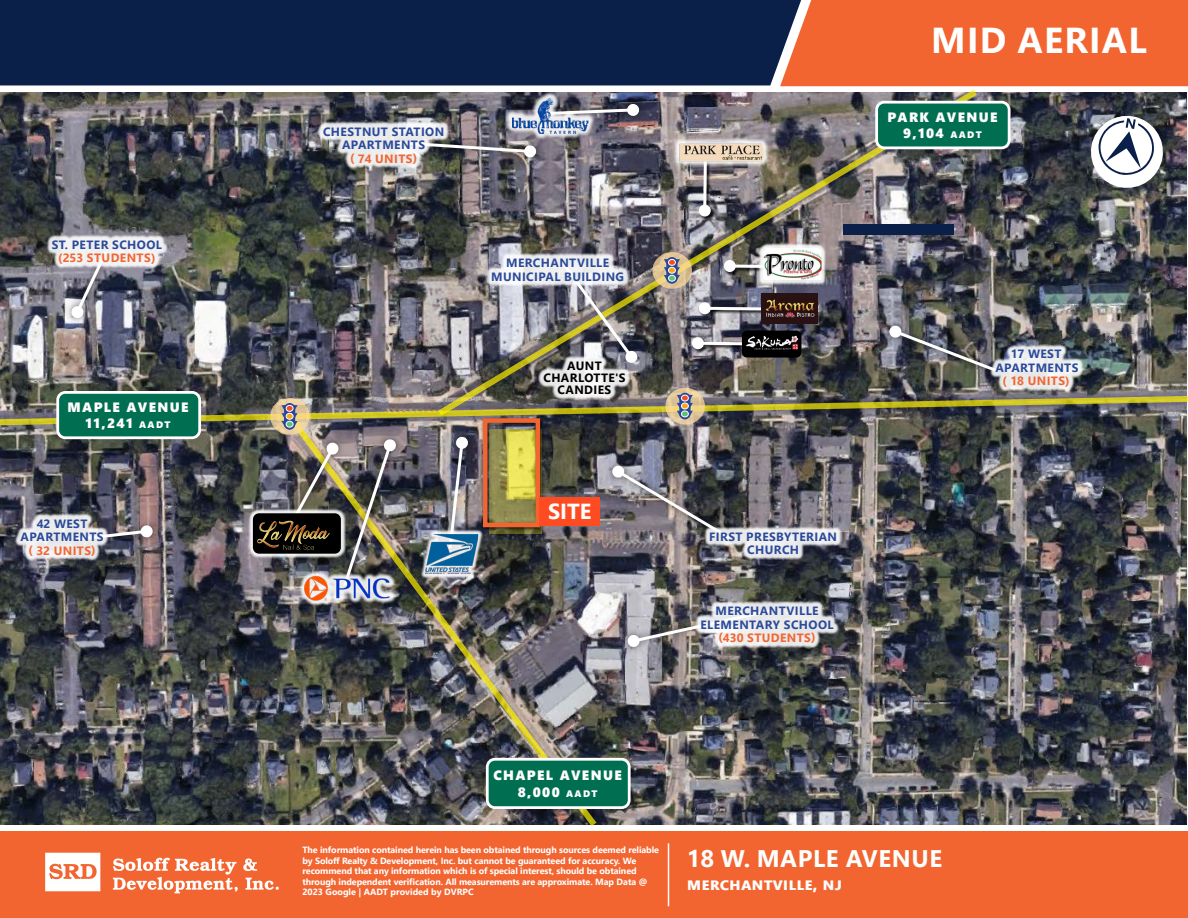
<style>
.page{position:relative;width:1188px;height:918px;background:#fff}
.page>*{position:absolute;margin:0;border:0;box-sizing:border-box;transform-origin:0 0}
.t1{font:700 36px "Segoe UI";letter-spacing:.035em;color:#fff}
.t2{font:700 24px "Segoe UI";letter-spacing:.025em;color:#fff}
.t3{font:700 21.75px "Segoe UI";color:#fff}
.t4{font:700 18px "Segoe UI";color:#fff}
.t5{font:13.5px/16.5px "Segoe UI Black";letter-spacing:.1em;color:#fff;text-align:center}
.t6{font:700 12px/13.5px "Segoe UI";letter-spacing:.035em;color:#2b4a9a;text-align:center}
.t7{font:700 12px "Segoe UI";letter-spacing:.035em;color:#f26531}
.t8{font:700 12px/12px "Segoe UI";letter-spacing:.035em;color:#000;text-align:center}
.t9{font:700 9px/10.5px "Segoe UI";letter-spacing:-.01em;color:#fff}
.s1{font-style:inherit}
.s2{font-size:9.45px}
</style>
<div class="page">
<div style="left:0;top:0;width:771px;height:85px;background:#0a2049"></div>
<div style="left:771px;top:0;width:417px;height:86px;background:#f26531"></div>
<div style="left:0;top:832px;width:1188px;height:86px;background:#f26531"></div>
<svg style="left:45px;top:853px;width:55px;height:38px;background:#fce0d5"></svg>
<svg style="left:113px;top:858px;width:166px;height:35px"></svg>
<hr style="left:668px;top:843px;width:1px;height:63px;background:#fff">
<img style="left:0;top:92px;width:1186px;height:732px">
<svg style="left:1088px;top:113px;width:78px;height:78px"></svg>
<img style="left:282px;top:427px;width:320px;height:399px">
<img style="left:432px;top:84px;width:551px;height:308px">
<div style="left:487px;top:427px;width:60px;height:111px;background:#000;opacity:.75"></div>
<div style="left:481px;top:417px;width:64px;height:115px;background:#000;opacity:.75"></div>
<div style="left:483px;top:418px;width:57px;height:109px;border:4px solid #f26531"></div>
<div style="left:58px;top:392px;width:142px;height:46px;background:#006f51;border-radius:8px"></div>
<div style="left:56px;top:391px;width:145px;height:48px;border:3px solid #fff;border-radius:8px"></div>
<div style="left:487px;top:759px;width:142px;height:49px;background:#006f51;border-radius:8px"></div>
<div style="left:486px;top:758px;width:145px;height:51px;border:3px solid #fff;border-radius:8px"></div>
<div style="left:877px;top:102px;width:132px;height:46px;background:#006f51;border-radius:8px"></div>
<div style="left:875px;top:101px;width:136px;height:48px;border:3px solid #fff;border-radius:8px"></div>
<svg style="left:665px;top:388px;width:40px;height:36px"></svg>
<svg style="left:652px;top:252px;width:40px;height:37px"></svg>
<svg style="left:666px;top:257px;width:12px;height:27px"></svg>
<svg style="left:664px;top:259px;width:16px;height:22px"></svg>
<div style="left:668px;top:275px;width:8px;height:7px;border:1px solid #fff;border-radius:50%"></div>
<svg style="left:270px;top:398px;width:40px;height:37px"></svg>
<img style="left:0;top:392px;width:1188px;height:35px">
<svg style="left:284px;top:403px;width:11px;height:27px"></svg>
<div style="left:286px;top:405px;width:7px;height:6px;background:#f04e2a;border-radius:50%"></div>
<div style="left:286px;top:405px;width:8px;height:7px;border:1px solid #fff;border-radius:50%"></div>
<div style="left:286px;top:413px;width:7px;height:6px;background:#faa41a;border-radius:50%"></div>
<div style="left:286px;top:413px;width:8px;height:7px;border:1px solid #fff;border-radius:50%"></div>
<div style="left:286px;top:421px;width:7px;height:6px;background:#5ebf79;border-radius:50%"></div>
<div style="left:286px;top:421px;width:8px;height:7px;border:1px solid #fff;border-radius:50%"></div>
<div style="left:621px;top:603px;width:156px;height:51px;background:#000;opacity:.57"></div>
<svg style="left:627px;top:607px;width:68px;height:41px;background:#8d8a8c"></svg>
<div style="left:605px;top:458px;width:132px;height:88px;background:#000;opacity:.57"></div>
<img style="left:611px;top:465px;width:123px;height:77px">
<div style="left:695px;top:601px;width:144px;height:48px;background:#fff;opacity:.9"></div>
<div style="left:704px;top:526px;width:138px;height:34px;background:#fff;opacity:.9"></div>
<div style="left:538px;top:356px;width:93px;height:44px;background:#fff;opacity:.9"></div>
<div style="left:392px;top:134px;width:151px;height:31px;background:#000;opacity:.57"></div>
<svg style="left:449px;top:140px;width:88px;height:18px"></svg>
<div style="left:537px;top:97px;width:109px;height:26px;background:#000;opacity:.57"></div>
<svg style="left:596px;top:103px;width:44px;height:14px"></svg>
<div style="left:282px;top:435px;width:64px;height:99px;background:#000;opacity:.57"></div>
<div style="left:318px;top:121px;width:131px;height:49px;background:#fff;opacity:.9"></div>
<div style="left:337px;top:432px;width:66px;height:160px;background:#000;opacity:.57"></div>
<img style="left:286px;top:439px;width:111px;height:150px">
<div style="left:248px;top:508px;width:98px;height:51px;background:#fff;opacity:.9"></div>
<div style="left:253px;top:513px;width:88px;height:41px;background:#000;border-radius:6px"></div>
<img style="left:253px;top:516px;width:77px;height:37px">
<div style="left:299px;top:570px;width:97px;height:36px;background:#fff;opacity:.9"></div>
<img style="left:304px;top:576px;width:87px;height:25px">
<div style="left:441px;top:430px;width:35px;height:125px;background:#000;opacity:.57"></div>
<svg style="left:447px;top:436px;width:22px;height:93px;background:#8c8a92"></svg>
<div style="left:421px;top:529px;width:62px;height:50px;background:#fff;opacity:.9"></div>
<img style="left:425px;top:534px;width:53px;height:40px">
<div style="left:539px;top:497px;width:61px;height:29px;background:#ff4b21"></div>
<div style="left:505px;top:91px;width:91px;height:50px;background:#fff;opacity:.9"></div>
<img style="left:512px;top:98px;width:76px;height:36px">
<div style="left:882px;top:318px;width:123px;height:61px;background:#000;opacity:.57"></div>
<svg style="left:889px;top:325px;width:113px;height:50px;background:#616364"></svg>
<div style="left:69px;top:518px;width:91px;height:30px;background:#000;opacity:.57"></div>
<svg style="left:110px;top:525px;width:43px;height:18px"></svg>
<div style="left:64px;top:245px;width:50px;height:81px;background:#000;opacity:.57"></div>
<svg style="left:71px;top:269px;width:39px;height:50px;background:#858592"></svg>
<div style="left:989px;top:344px;width:95px;height:48px;background:#fff;opacity:.9"></div>
<div style="left:15px;top:513px;width:95px;height:49px;background:#fff;opacity:.9"></div>
<div style="left:46px;top:235px;width:122px;height:34px;background:#fff;opacity:.9"></div>
<img style="left:558px;top:257px;width:78px;height:104px">
<div style="left:625px;top:351px;width:12px;height:12px;background:#fff;border-radius:50%"></div>
<div style="left:486px;top:253px;width:144px;height:34px;background:#fff;opacity:.9"></div>
<div style="left:724px;top:260px;width:64px;height:16px;background:#000;opacity:.75"></div>
<svg style="left:735px;top:263px;width:23px;height:7px"></svg>
<div style="left:724px;top:260px;width:12px;height:12px;background:#fff;border-radius:50%"></div>
<div style="left:699px;top:157px;width:16px;height:64px;background:#000;opacity:.75"></div>
<svg style="left:702px;top:167px;width:6px;height:39px"></svg>
<div style="left:699px;top:205px;width:12px;height:12px;background:#fff;border-radius:50%"></div>
<div style="left:693px;top:338px;width:63px;height:15px;background:#000;opacity:.75"></div>
<svg style="left:703px;top:340px;width:39px;height:7px"></svg>
<div style="left:692px;top:337px;width:12px;height:12px;background:#fff;border-radius:50%"></div>
<div style="left:699px;top:303px;width:71px;height:15px;background:#000;opacity:.75"></div>
<svg style="left:710px;top:305px;width:51px;height:7px"></svg>
<div style="left:699px;top:302px;width:12px;height:12px;background:#fff;border-radius:50%"></div>
<div style="left:758px;top:242px;width:69px;height:43px;background:#fff;opacity:.9"></div>
<img style="left:763px;top:248px;width:59px;height:32px">
<div style="left:673px;top:137px;width:96px;height:30px;background:#fff;opacity:.9"></div>
<img style="left:680px;top:144px;width:83px;height:17px">
<div style="left:742px;top:331px;width:59px;height:27px;background:#000;border-radius:5px"></div>
<img style="left:746px;top:331px;width:54px;height:19px">
<img style="left:761px;top:293px;width:57px;height:30px">
<div style="left:843px;top:224px;width:111px;height:10px;background:#0a2049"></div>
<h3 class="t6" style="left:52px;top:237px;width:112px">ST. PETER SCHOOL</h3>
<h3 class="t7" style="left:58px;top:247px;width:99px">(253 STUDENTS)</h3>
<h3 class="t5" style="left:68px;top:398px;width:123px">MAPLE AVENUE<br><span class="s1">11,241</span> <span class="s2">AADT</span></h3>
<h3 class="t6" style="left:21px;top:516px;width:85px">42 WEST<br>APARTMENTS</h3>
<h3 class="t7" style="left:29px;top:539px;width:69px">( 32 UNITS)</h3>
<h3 class="t6" style="left:323px;top:124px;width:123px">CHESTNUT STATION<br>APARTMENTS</h3>
<h3 class="t7" style="left:350px;top:147px;width:69px">( 74 UNITS)</h3>
<h3 class="t6" style="left:491px;top:255px;width:134px">MERCHANTVILLE<br>MUNICIPAL BUILDING</h3>
<h3 class="t8" style="left:543px;top:359px;width:84px">AUNT<br>CHARLOTTE'S<br>CANDIES</h3>
<h3 class="t3" style="left:548px;top:491px;width:45px">SITE</h3>
<h1 class="t1" style="left:931px;top:6px;width:217px">MID AERIAL</h1>
<h3 class="t5" style="left:887px;top:108px;width:112px">PARK AVENUE<br><span class="s1">9,104</span> <span class="s2">AADT</span></h3>
<h3 class="t6" style="left:709px;top:529px;width:129px">FIRST PRESBYTERIAN<br>CHURCH</h3>
<h3 class="t6" style="left:700px;top:603px;width:135px">MERCHANTVILLE<br>ELEMENTARY SCHOOL</h3>
<h3 class="t7" style="left:719px;top:627px;width:99px">(430 STUDENTS)</h3>
<h3 class="t6" style="left:995px;top:346px;width:85px">17 WEST<br>APARTMENTS</h3>
<h3 class="t7" style="left:1003px;top:370px;width:69px">( 18 UNITS)</h3>
<h3 class="t5" style="left:493px;top:766px;width:130px">CHAPEL AVENUE<br><span class="s1">8,000</span> <span class="s2">AADT</span></h3>
<p class="t9" style="left:302px;top:844px;width:358px">The information contained herein has been obtained through sources deemed reliable by Soloff Realty &amp; Development, Inc. but cannot be guaranteed for accuracy. We recommend that any information which is of special interest, should be obtained through independent verification. All measurements are approximate. Map Data @ 2023 Google | AADT provided by DVRPC</p>
<h2 class="t2" style="left:687px;top:836px;width:257px">18 W. MAPLE AVENUE</h2>
<h3 class="t4" style="left:687px;top:867px;width:157px">merchantville, nj</h3>
</div>
